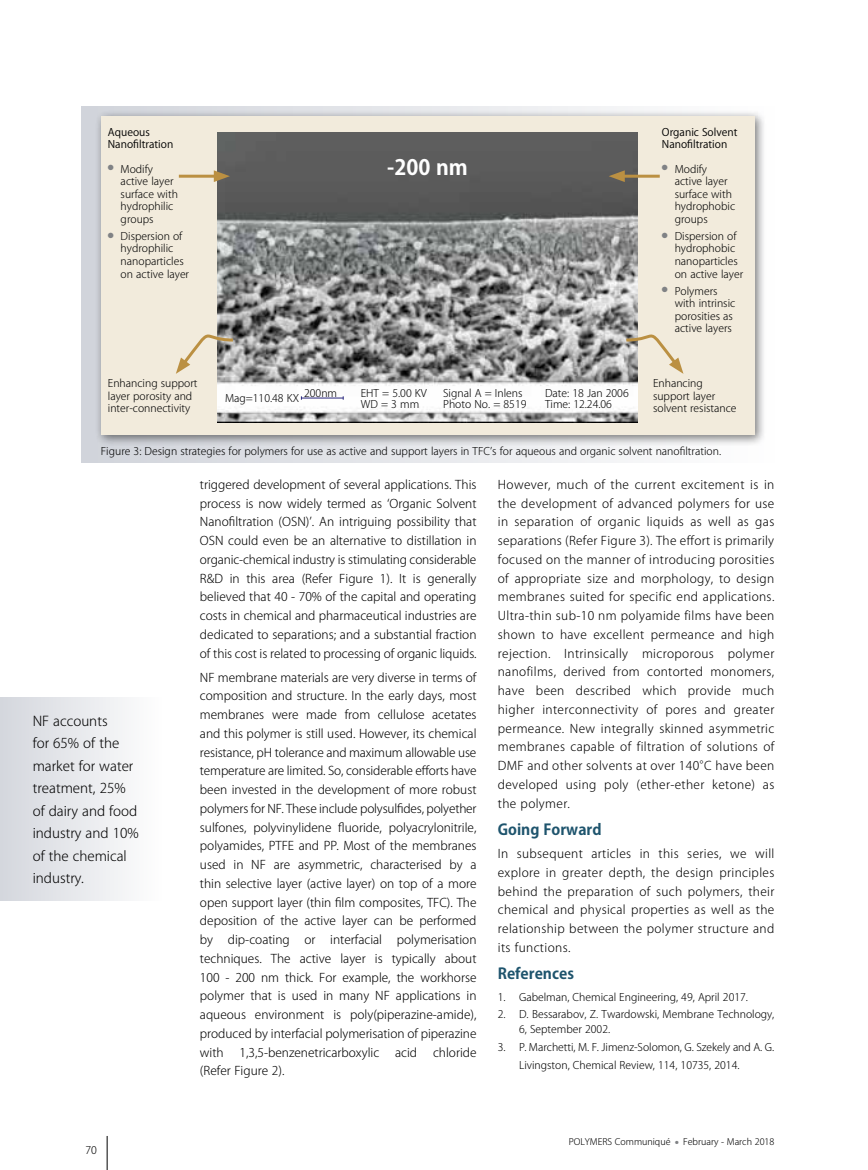
<style>
.page{position:relative;width:868px;height:1170px;background:#fff}
.page>*{position:absolute;margin:0;border:0;box-sizing:border-box;transform-origin:0 0}
.t1{font:700 21px "Koz Go Pr 6 N";color:#fff}
.t2{font:700 15px "Koz Go Pr 6 N";color:#1e546d}
.t3{font:300 13.5px/22.5px "Koz Go Pr 6 N";color:#000}
.t4{font:300 12px/18.8px "Koz Go Pr 6 N";color:#000;text-align:justify}
.t5{font:300 10.5px/12.6px "Koz Go Pr 6 N";color:#000}
.t6{font:10.5px/12.6px "Koz Go Pr 6 N";color:#000}
.t7{font:300 9px "Koz Go Pr 6 N";color:#000}
</style>
<div class="page">
<hr style="left:107px;top:1135px;width:1px;height:34px;background:#000">
<div style="left:0;top:697px;width:162px;height:203px;background:linear-gradient(to right,#d4d7dd,#fefefe)"></div>
<div style="left:81px;top:106px;width:693px;height:357px;background:linear-gradient(to right,#d0d3da,#fefefe)"></div>
<div style="left:95px;top:110px;width:671px;height:336px;background:#000;opacity:.5"></div>
<div style="left:101px;top:116px;width:653px;height:318px;background:#f2ebdc"></div>
<img style="left:217px;top:133px;width:420px;height:290px">
<hr style="left:301px;top:397px;width:42px;height:1px;background:#26247b">
<svg style="left:176px;top:321px;width:60px;height:53px"></svg>
<svg style="left:623px;top:321px;width:60px;height:53px"></svg>
<hr style="left:179px;top:175px;width:40px;height:3px;background:#bb9042">
<svg style="left:214px;top:170px;width:16px;height:12px"></svg>
<hr style="left:619px;top:175px;width:40px;height:3px;background:#bb9042">
<svg style="left:608px;top:170px;width:16px;height:12px"></svg>
<p class="t6" style="left:108px;top:126px;width:67px">Aqueous<br>Nanofiltration</p>
<p class="t6" style="left:662px;top:126px;width:77px">Organic Solvent<br>Nanofiltration</p>
<p class="t5" style="left:121px;top:163px;width:59px;text-indent:-13px"><sup>N</sup> Modify active layer surface with hydrophilic groups</p>
<p class="t5" style="left:121px;top:230px;width:70px;text-indent:-13px"><sup>N</sup> Dispersion of hydrophilic nanoparticles on active layer</p>
<h1 class="t1" style="left:387px;top:155px;width:82px">-200 nm</h1>
<p class="t5" style="left:674px;top:163px;width:62px;text-indent:-13px"><sup>N</sup> Modify active layer surface with hydrophobic groups</p>
<p class="t5" style="left:674px;top:230px;width:70px;text-indent:-13px"><sup>N</sup> Dispersion of hydrophobic nanoparticles on active layer</p>
<p class="t5" style="left:674px;top:284px;width:62px;text-indent:-13px"><sup>N</sup> Polymers with intrinsic porosities as active layers</p>
<p class="t5" style="left:108px;top:377px;width:91px">Enhancing support layer porosity and inter-connectivity</p>
<p class="t5" style="left:653px;top:377px;width:85px">Enhancing support layer solvent resistance</p>
<p class="t5" style="left:361px;top:386px;width:68px">EHT = 5.00 KV</p>
<p class="t5" style="left:443px;top:386px;width:81px">Signal A = Inlens</p>
<p class="t5" style="left:545px;top:386px;width:85px">Date: 18 Jan 2006</p>
<p class="t5" style="left:361px;top:398px;width:60px">WD = 3 mm</p>
<p class="t5" style="left:443px;top:398px;width:85px">Photo No. = 8519</p>
<p class="t5" style="left:545px;top:398px;width:68px">Time: 12.24.06</p>
<p class="t5" style="left:304px;top:386px;width:34px">200nm</p>
<p class="t5" style="left:225px;top:392px;width:75px">Mag=110.48 KX</p>
<p class="t5" style="left:101px;top:445px;width:621px">Figure 3: Design strategies for polymers for use as active and support layers in TFC’s for aqueous and organic solvent nanofiltration.</p>
<p class="t3" style="left:33px;top:709px;width:107px">NF accounts<br>for 65% of the market for water treatment, 25% of dairy and food industry and 10% of the chemical industry.</p>
<p class="t5" style="left:85px;top:1143px;width:13px">70</p>
<p class="t4" style="left:200px;top:475px;width:278px">triggered development of several applications. This process is now widely termed as ‘Organic Solvent Nanofiltration (OSN)’. An intriguing possibility that OSN could even be an alternative to distillation in organic-chemical industry is stimulating considerable R&amp;D in this area (Refer Figure 1). It is generally believed that 40 - 70% of the capital and operating costs in chemical and pharmaceutical industries are dedicated to separations; and a substantial fraction of this cost is related to processing of organic liquids.</p>
<p class="t4" style="left:200px;top:668px;width:278px">NF membrane materials are very diverse in terms of composition and structure. In the early days, most membranes were made from cellulose acetates and this polymer is still used. However, its chemical resistance, pH tolerance and maximum allowable use temperature are limited. So, considerable efforts have been invested in the development of more robust polymers for NF. These include polysulfides, polyether sulfones, polyvinylidene fluoride, polyacrylonitrile, polyamides, PTFE and PP. Most of the membranes used in NF are asymmetric, characterised by a thin selective layer (active layer) on top of a more open support layer (thin film composites, TFC). The deposition of the active layer can be performed by dip-coating or interfacial polymerisation techniques. The active layer is typically about 100 - 200 nm thick. For example, the workhorse polymer that is used in many NF applications in aqueous environment is poly(piperazine-amide), produced by interfacial polymerisation of piperazine with</p>
<p class="t4" style="left:239px;top:1043px;width:141px">1,3,5-benzenetricarboxylic</p>
<p class="t4" style="left:395px;top:1043px;width:24px">acid</p>
<p class="t4" style="left:433px;top:1043px;width:45px">chloride</p>
<p class="t4" style="left:200px;top:1061px;width:86px">(Refer Figure 2).</p>
<p class="t4" style="left:497px;top:475px;width:278px">However, much of the current excitement is in the development of advanced polymers for use in separation of organic liquids as well as gas separations (Refer Figure 3). The effort is primarily focused on the manner of introducing porosities of appropriate size and morphology, to design membranes suited for specific end applications.<br>Ultra-thin sub-10 nm polyamide films have been shown to have excellent permeance and high rejection. Intrinsically microporous polymer nanofilms, derived from contorted monomers, have been described which provide much higher interconnectivity of pores and greater permeance. New integrally skinned asymmetric membranes capable of filtration of solutions of DMF and other solvents at over 140°C have been developed using poly (ether-ether ketone) as the polymer.</p>
<p class="t2" style="left:497px;top:821px;width:105px">Going Forward</p>
<p class="t4" style="left:497px;top:844px;width:278px">In subsequent articles in this series, we will explore in greater depth, the design principles behind the preparation of such polymers, their chemical and physical properties as well as the relationship between the polymer structure and its functions.</p>
<p class="t2" style="left:497px;top:965px;width:78px">References</p>
<p class="t5" style="left:497px;top:990px;width:251px">1. Gabelman, Chemical Engineering, 49, April 2017.</p>
<p class="t5" style="left:519px;top:1006px;width:257px;line-height:15px;text-indent:-21px">2. D. Bessarabov, Z. Twardowski, Membrane Technology,<br>6, September 2002.</p>
<p class="t5" style="left:519px;top:1037px;width:256px;line-height:18.8px;text-indent:-21px">3. P. Marchetti, M. F. Jimenz-Solomon, G. Szekely and A. G.<br>Livingston, Chemical Review, 114, 10735, 2014.</p>
<p class="t7" style="left:568px;top:1136px;width:207px">POLYMERS Communiqué <sup>l</sup> February - March 2018</p>
</div>
